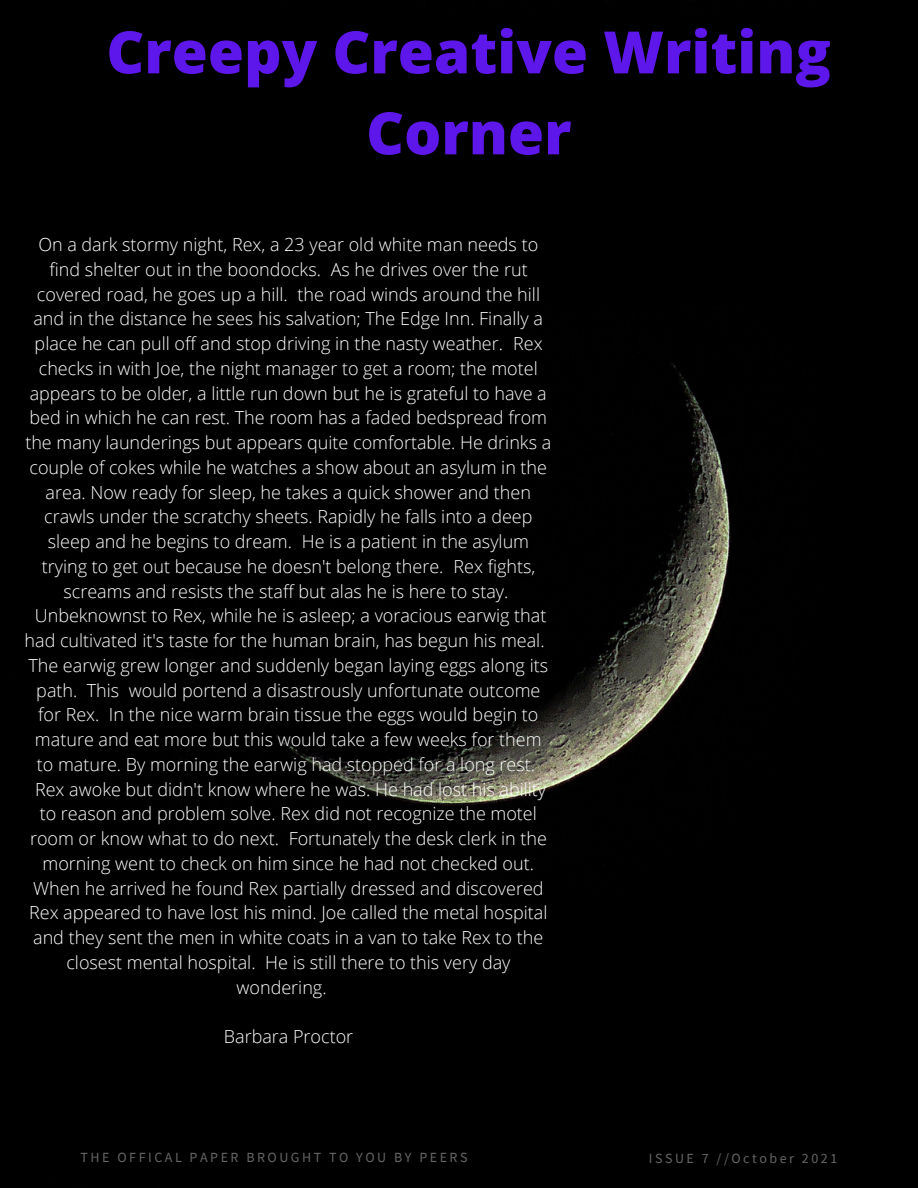
<style>
.page{position:relative;width:918px;height:1188px;background:#000}
.page>*{position:absolute;margin:0;border:0;box-sizing:border-box;transform-origin:0 0}
.t1{font:800 58.5px/81px "Open Sans";color:#5e17eb;text-align:center}
.t2{font:300 18px "Open Sans";color:#fff}
.t3{font:13.95px "Source Sans Pro";letter-spacing:.18em;color:#666}
</style>
<div class="page">
<p class="t1" style="left:106px;top:10px;width:726px">Creepy Creative Writing<br>Corner</p>
<p class="t2" style="left:38px;top:232px;width:501px">On a dark stormy night, Rex, a 23 year old white man needs to</p>
<p class="t2" style="left:49px;top:257px;width:480px">find shelter out in the boondocks. As he drives over the rut</p>
<p class="t2" style="left:37px;top:281px;width:505px">covered road, he goes up a hill. the road winds around the hill</p>
<p class="t2" style="left:33px;top:306px;width:511px">and in the distance he sees his salvation; The Edge Inn. Finally a</p>
<p class="t2" style="left:35px;top:331px;width:510px">place he can pull off and stop driving in the nasty weather. Rex</p>
<p class="t2" style="left:39px;top:356px;width:500px">checks in with Joe, the night manager to get a room; the motel</p>
<p class="t2" style="left:30px;top:380px;width:519px">appears to be older, a little run down but he is grateful to have a</p>
<p class="t2" style="left:29px;top:405px;width:519px">bed in which he can rest. The room has a faded bedspread from</p>
<p class="t2" style="left:25px;top:430px;width:527px">the many launderings but appears quite comfortable. He drinks a</p>
<p class="t2" style="left:30px;top:455px;width:519px">couple of cokes while he watches a show about an asylum in the</p>
<p class="t2" style="left:46px;top:479px;width:487px">area. Now ready for sleep, he takes a quick shower and then</p>
<p class="t2" style="left:44px;top:504px;width:490px">crawls under the scratchy sheets. Rapidly he falls into a deep</p>
<p class="t2" style="left:48px;top:529px;width:483px">sleep and he begins to dream. He is a patient in the asylum</p>
<p class="t2" style="left:42px;top:554px;width:495px">trying to get out because he doesn't belong there. Rex fights,</p>
<p class="t2" style="left:64px;top:578px;width:446px">screams and resists the staff but alas he is here to stay.</p>
<p class="t2" style="left:35px;top:603px;width:513px">Unbeknownst to Rex, while he is asleep; a voracious earwig that</p>
<p class="t2" style="left:25px;top:628px;width:522px">had cultivated it's taste for the human brain, has begun his meal.</p>
<p class="t2" style="left:28px;top:653px;width:521px">The earwig grew longer and suddenly began laying eggs along its</p>
<p class="t2" style="left:36px;top:677px;width:506px">path. This would portend a disastrously unfortunate outcome</p>
<p class="t2" style="left:38px;top:702px;width:502px">for Rex. In the nice warm brain tissue the eggs would begin to</p>
<p class="t2" style="left:35px;top:727px;width:508px">mature and eat more but this would take a few weeks for them</p>
<p class="t2" style="left:37px;top:752px;width:500px">to mature. By morning the earwig had stopped for a long rest.</p>
<p class="t2" style="left:35px;top:776px;width:513px">Rex awoke but didn't know where he was. He had lost his ability</p>
<p class="t2" style="left:40px;top:801px;width:499px">to reason and problem solve. Rex did not recognize the motel</p>
<p class="t2" style="left:30px;top:826px;width:518px">room or know what to do next. Fortunately the desk clerk in the</p>
<p class="t2" style="left:43px;top:851px;width:493px">morning went to check on him since he had not checked out.</p>
<p class="t2" style="left:33px;top:875px;width:512px">When he arrived he found Rex partially dressed and discovered</p>
<p class="t2" style="left:29px;top:900px;width:520px">Rex appeared to have lost his mind. Joe called the metal hospital</p>
<p class="t2" style="left:33px;top:925px;width:512px">and they sent the men in white coats in a van to take Rex to the</p>
<p class="t2" style="left:66px;top:950px;width:446px">closest mental hospital. He is still there to this very day</p>
<p class="t2" style="left:237px;top:974px;width:92px">wondering.</p>
<p class="t2" style="left:224px;top:1024px;width:131px">Barbara Proctor</p>
<p class="t3" style="left:81px;top:1149px;width:388px">THE OFFICAL PAPER BROUGHT TO YOU BY PEERS</p>
<p class="t3" style="left:649px;top:1149px;width:190px">ISSUE 7 //October 2021</p>
</div>
